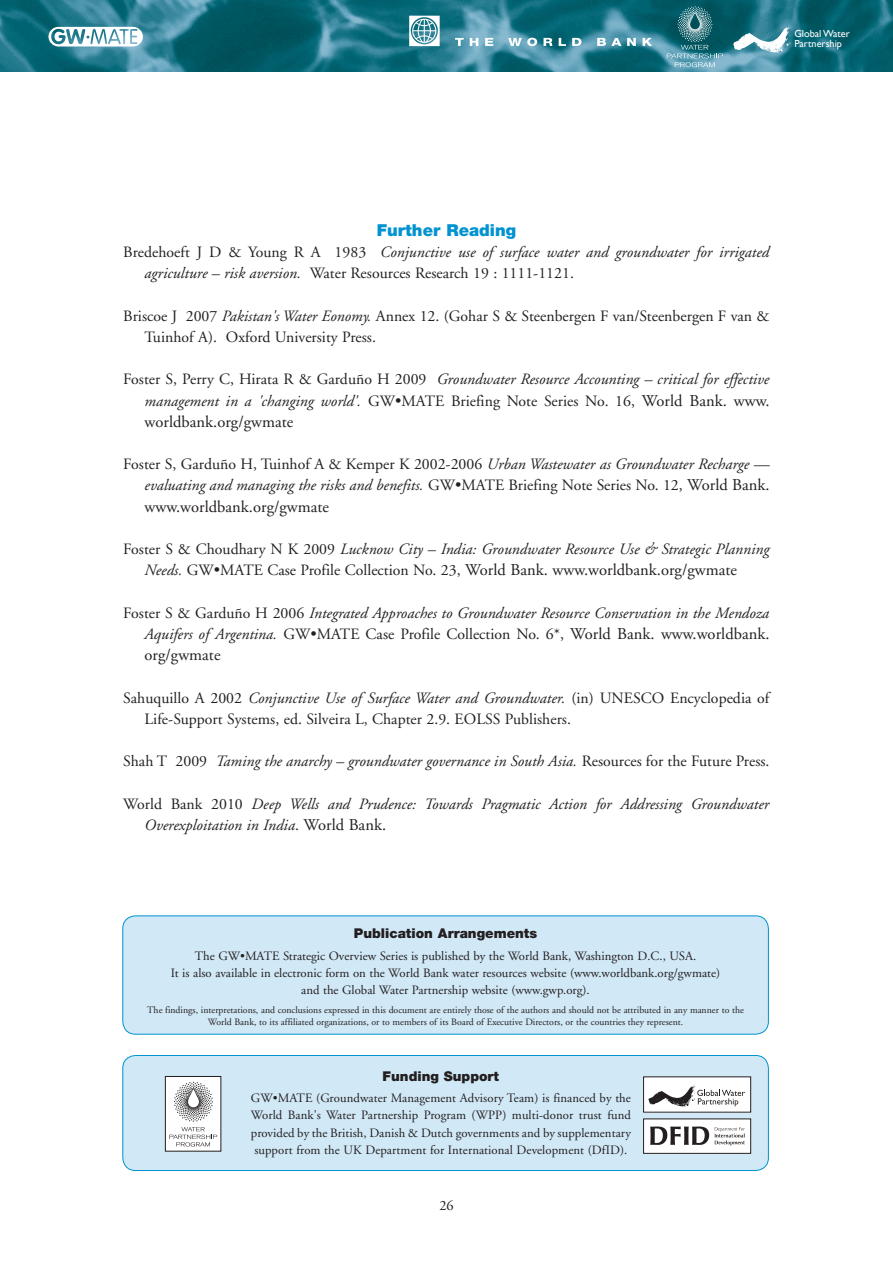
<style>
.page{position:relative;width:893px;height:1263px;background:#fff}
.page>*{position:absolute;margin:0;border:0;box-sizing:border-box;transform-origin:0 0}
.t1{font:16.5px "Adobe Garamond";color:#231f20}
.t2{font:900 16.5px "Helvetica Neue";color:#0093d0}
.t3{font:italic 15.75px/21.3px "Adobe Garamond";color:#231f20;text-align:right}
.t4{font:15.75px/21.3px "Adobe Garamond";color:#231f20}
.t5{font:14.25px "Adobe Garamond";color:#231f20}
.t6{font:900 13.5px "Helvetica Neue";color:#231f20}
.t7{font:12.75px/17.2px "Adobe Garamond";color:#231f20;text-align:center}
.t8{font:10.2px/10.2px "Gill Sans";color:#fff}
.t9{font:9.75px/12px "Adobe Garamond";color:#231f20;text-align:center}
.s1{font-style:normal}
.s2{font-style:italic}
.s3{font-style:normal;font-size:16.5px}
.s4{font-style:italic;font-size:15.75px}
.s5{font-size:15.75px}
</style>
<div class="page">
<div style="left:123px;top:1055px;width:645px;height:115px;background:#d1e8f6;border-radius:13px"></div>
<div style="left:122px;top:1055px;width:647px;height:116px;border:1px solid #0093d0;border-radius:13px"></div>
<div style="left:123px;top:916px;width:645px;height:118px;background:#d1e8f6;border-radius:13px"></div>
<div style="left:122px;top:915px;width:647px;height:119px;border:1px solid #0093d0;border-radius:13px"></div>
<div style="left:165px;top:1076px;width:56px;height:75px;background:#fff"></div>
<div style="left:165px;top:1076px;width:56px;height:75px;border:1px solid #231f20"></div>
<div style="left:644px;top:1119px;width:107px;height:34px;background:#fff"></div>
<img style="left:650px;top:1126px;width:95px;height:20px">
<div style="left:643px;top:1118px;width:108px;height:36px;border:1px solid #231f20"></div>
<svg style="left:169px;top:1082px;width:48px;height:64px"></svg>
<img style="left:0;top:0;width:893px;height:72px">
<svg style="left:409px;top:16px;width:31px;height:30px"></svg>
<svg style="left:455px;top:38px;width:9px;height:8px"></svg>
<svg style="left:470px;top:38px;width:8px;height:8px"></svg>
<svg style="left:485px;top:38px;width:8px;height:8px"></svg>
<svg style="left:508px;top:38px;width:29px;height:8px"></svg>
<svg style="left:543px;top:38px;width:9px;height:8px"></svg>
<svg style="left:559px;top:38px;width:7px;height:8px"></svg>
<svg style="left:572px;top:38px;width:9px;height:8px"></svg>
<svg style="left:597px;top:38px;width:24px;height:8px"></svg>
<svg style="left:627px;top:38px;width:9px;height:8px"></svg>
<svg style="left:643px;top:38px;width:9px;height:8px"></svg>
<svg style="left:49px;top:27px;width:94px;height:19px"></svg>
<svg style="left:667px;top:6px;width:56px;height:61px;background:#3a7f8a"></svg>
<svg style="left:741px;top:34px;width:5px;height:4px"></svg>
<svg style="left:753px;top:25px;width:38px;height:28px"></svg>
<div style="left:644px;top:1077px;width:107px;height:35px;background:#fff"></div>
<svg style="left:648px;top:1084px;width:97px;height:23px"></svg>
<p class="t8" style="left:794px;top:28px;width:57px">Global Water<br>Partnership</p>
<p class="t2" style="left:377px;top:220px;width:141px">Further Reading</p>
<p class="t3" style="left:145px;top:242px;width:626px;text-align:left;text-indent:-21px"><span class="s1">Bredehoeft J D &amp; Young R A 1983</span> Conjunctive use of surface water and groundwater for irrigated agriculture – risk aversion. <span class="s1">Water Resources Research 19 : 1111-1121.</span></p>
<p class="t4" style="left:145px;top:305px;width:626px;text-indent:-21px">Briscoe J 2007 <span class="s2">Pakistan's Water Eonomy.</span> Annex 12. (Gohar S &amp; Steenbergen F van/Steenbergen F van &amp;<br>Tuinhof A). Oxford University Press.</p>
<p class="t3" style="left:123px;top:369px;width:648px"><span class="s1">Foster S, Perry C, Hirata R &amp; Garduño H 2009</span> Groundwater Resource Accounting – critical for effective management in a 'changing world'. <span class="s1">GW</span><span class="s3">•</span><span class="s1">MATE Briefing Note Series No. 16,</span> <span class="s3">World Bank. www.</span></p>
<p class="t1" style="left:145px;top:413px;width:150px">worldbank.org/gwmate</p>
<p class="t3" style="left:123px;top:454px;width:648px"><span class="s1">Foster S, Garduño H, Tuinhof A &amp; Kemper K 2002-2006</span> Urban Wastewater as Groundwater Recharge — evaluating and managing the risks and benefits. <span class="s1">GW</span><span class="s3">•</span><span class="s1">MATE Briefing Note Series No. 12,</span> <span class="s3">World Bank.</span></p>
<p class="t1" style="left:145px;top:498px;width:186px">www.worldbank.org/gwmate</p>
<p class="t3" style="left:123px;top:539px;width:648px"><span class="s1">Foster S &amp; Choudhary N K 2009</span> Lucknow City – India: Groundwater Resource Use &amp; Strategic Planning</p>
<p class="t1" style="left:145px;top:561px;width:594px"><span class="s4">Needs.</span> <span class="s5">GW</span>•<span class="s5">MATE Case Profile Collection No. 23,</span> World Bank. www.worldbank.org/gwmate</p>
<p class="t3" style="left:123px;top:603px;width:648px"><span class="s1">Foster S &amp; Garduño H 2006</span> Integrated Approaches to Groundwater Resource Conservation in the Mendoza<br>Aquifers of Argentina. <span class="s1">GW</span><span class="s3">•</span><span class="s1">MATE Case Profile Collection No. 6*,</span> <span class="s3">World Bank. www.worldbank.</span></p>
<p class="t1" style="left:145px;top:646px;width:78px">org/gwmate</p>
<p class="t4" style="left:145px;top:687px;width:626px;text-indent:-21px">Sahuquillo A 2002 <span class="s2">Conjunctive Use of Surface Water and Groundwater.</span> (in) UNESCO Encyclopedia of<br>Life-Support Systems, ed. Silveira L, Chapter 2.9. EOLSS Publishers.</p>
<p class="t3" style="left:123px;top:751px;width:648px"><span class="s1">Shah T 2009</span> Taming the anarchy – groundwater governance in South Asia. <span class="s1">Resources for the Future Press.</span></p>
<p class="t3" style="left:145px;top:794px;width:626px;text-align:left;text-indent:-21px"><span class="s1">World Bank 2010</span> Deep Wells and Prudence: Towards Pragmatic Action for Addressing Groundwater<br>Overexploitation in India<span class="s1">.</span> <span class="s3">World Bank.</span></p>
<p class="t6" style="left:354px;top:925px;width:185px">Publication Arrangements</p>
<p class="t7" style="left:171px;top:947px;width:551px">The GW•MATE Strategic Overview Series is published by the World Bank, Washington D.C., USA.<br>It is also available in electronic form on the World Bank water resources website (www.worldbank.org/gwmate) and the Global Water Partnership website (www.gwp.org).</p>
<p class="t9" style="left:147px;top:1004px;width:598px">The findings, interpretations, and conclusions expressed in this document are entirely those of the authors and should not be attributed in any manner to the<br>World Bank, to its affiliated organizations, or to members of its Board of Executive Directors, or the countries they represent.</p>
<p class="t6" style="left:383px;top:1068px;width:118px">Funding Support</p>
<p class="t7" style="left:251px;top:1090px;width:382px;text-align:justify">GW•MATE (Groundwater Management Advisory Team) is financed by the World Bank's Water Partnership Program (WPP) multi-donor trust fund provided by the British, Danish &amp; Dutch governments and by supplementary support from the UK Department for International Development (DfID).</p>
<p class="t5" style="left:439px;top:1197px;width:16px">26</p>
</div>
